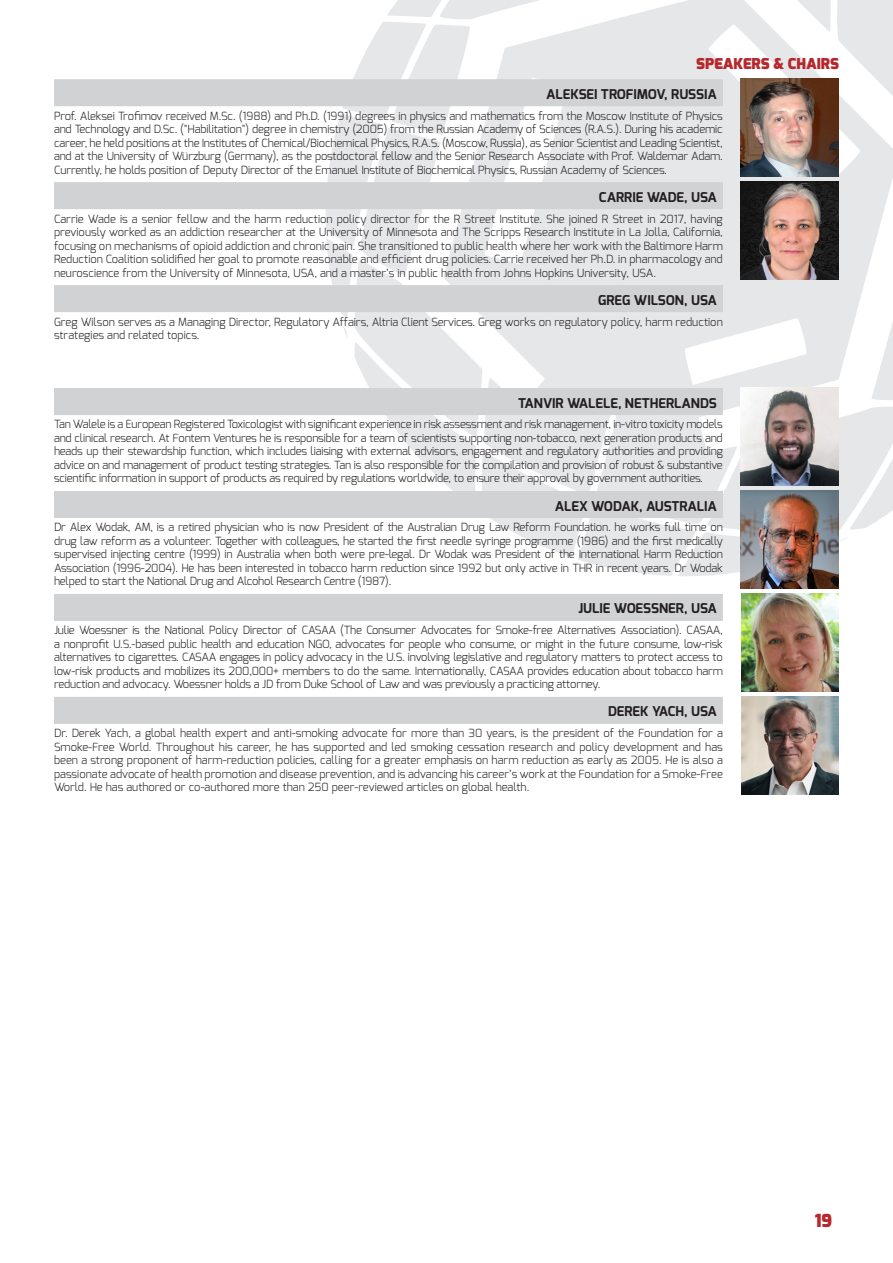
<style>
.page{position:relative;width:893px;height:1263px;background:#fff}
.page>*{position:absolute;margin:0;border:0;box-sizing:border-box;transform-origin:0 0}
.SPOT_Orange_Title{font:900 18px "Exo";color:#b6282d}
.t1{font:900 15px "Exo";color:#b6282d}
.Bio_Name_R{font:700 13.5px "Exo";color:#231f20}
.Bio_Text{font:300 11.25px/13.5px "Exo";letter-spacing:-.01em;color:#231f20;text-align:justify}
</style>
<div class="page">
<svg style="left:353px;top:0;width:540px;height:577px;fill:#e6e7e9"></svg>
<svg style="left:54px;top:79px;width:669px;height:645px"></svg>
<img style="left:741px;top:182px;width:98px;height:98px">
<img style="left:741px;top:388px;width:98px;height:98px">
<img style="left:741px;top:491px;width:98px;height:98px">
<img style="left:741px;top:697px;width:98px;height:97px">
<img style="left:741px;top:594px;width:98px;height:98px">
<img style="left:741px;top:78px;width:98px;height:98px">
<p class="t1" style="left:696px;top:54px;width:144px">SPEAKERS &amp; CHAIRS</p>
<p class="Bio_Name_R" style="left:546px;top:85px;width:172px">ALEKSEI TROFIMOV, RUSSIA</p>
<p class="Bio_Text" style="left:54px;top:109px;width:670px">Prof. Aleksei Trofimov received M.Sc. (1988) and Ph.D. (1991) degrees in physics and mathematics from the Moscow Institute of Physics and Technology and D.Sc. ("Habilitation") degree in chemistry (2005) from the Russian Academy of Sciences (R.A.S.). During his academic career, he held positions at the Institutes of Chemical/Biochemical Physics, R.A.S. (Moscow, Russia), as Senior Scientist and Leading Scientist, and at the University of Würzburg (Germany), as the postdoctoral fellow and the Senior Research Associate with Prof. Waldemar Adam.<br>Currently, he holds position of Deputy Director of the Emanuel Institute of Biochemical Physics, Russian Academy of Sciences.</p>
<p class="Bio_Name_R" style="left:599px;top:188px;width:119px">CARRIE WADE, USA</p>
<p class="Bio_Text" style="left:54px;top:212px;width:670px">Carrie Wade is a senior fellow and the harm reduction policy director for the R Street Institute. She joined R Street in 2017, having previously worked as an addiction researcher at the University of Minnesota and The Scripps Research Institute in La Jolla, California, focusing on mechanisms of opioid addiction and chronic pain. She transitioned to public health where her work with the Baltimore Harm Reduction Coalition solidified her goal to promote reasonable and efficient drug policies. Carrie received her Ph.D. in pharmacology and neuroscience from the University of Minnesota, USA, and a master’s in public health from Johns Hopkins University, USA.</p>
<p class="Bio_Name_R" style="left:598px;top:291px;width:120px">GREG WILSON, USA</p>
<p class="Bio_Text" style="left:54px;top:315px;width:670px">Greg Wilson serves as a Managing Director, Regulatory Affairs, Altria Client Services. Greg works on regulatory policy, harm reduction strategies and related topics.</p>
<p class="Bio_Name_R" style="left:518px;top:394px;width:200px">TANVIR WALELE, NETHERLANDS</p>
<p class="Bio_Text" style="left:54px;top:418px;width:670px">Tan Walele is a European Registered Toxicologist with significant experience in risk assessment and risk management, in-vitro toxicity models and clinical research. At Fontem Ventures he is responsible for a team of scientists supporting non-tobacco, next generation products and heads up their stewardship function, which includes liaising with external advisors, engagement and regulatory authorities and providing advice on and management of product testing strategies. Tan is also responsible for the compilation and provision of robust &amp; substantive scientific information in support of products as required by regulations worldwide, to ensure their approval by government authorities.</p>
<p class="Bio_Name_R" style="left:555px;top:497px;width:164px">ALEX WODAK, AUSTRALIA</p>
<p class="Bio_Text" style="left:54px;top:521px;width:670px">Dr Alex Wodak, AM, is a retired physician who is now President of the Australian Drug Law Reform Foundation. he works full time on drug law reform as a volunteer. Together with colleagues, he started the first needle syringe programme (1986) and the first medically supervised injecting centre (1999) in Australia when both were pre-legal. Dr Wodak was President of the International Harm Reduction Association (1996-2004). He has been interested in tobacco harm reduction since 1992 but only active in THR in recent years. Dr Wodak helped to start the National Drug and Alcohol Research Centre (1987).</p>
<p class="Bio_Name_R" style="left:578px;top:600px;width:140px">JULIE WOESSNER, USA</p>
<p class="Bio_Text" style="left:54px;top:623px;width:670px">Julie Woessner is the National Policy Director of CASAA (The Consumer Advocates for Smoke-free Alternatives Association). CASAA, a nonprofit U.S.-based public health and education NGO, advocates for people who consume, or might in the future consume, low-risk alternatives to cigarettes. CASAA engages in policy advocacy in the U.S. involving legislative and regulatory matters to protect access to low-risk products and mobilizes its 200,000+ members to do the same. Internationally, CASAA provides education about tobacco harm reduction and advocacy. Woessner holds a JD from Duke School of Law and was previously a practicing attorney.</p>
<p class="Bio_Name_R" style="left:608px;top:703px;width:110px">DEREK YACH, USA</p>
<p class="Bio_Text" style="left:54px;top:726px;width:670px">Dr. Derek Yach, a global health expert and anti-smoking advocate for more than 30 years, is the president of the Foundation for a Smoke-Free World. Throughout his career, he has supported and led smoking cessation research and policy development and has been a strong proponent of harm-reduction policies, calling for a greater emphasis on harm reduction as early as 2005. He is also a passionate advocate of health promotion and disease prevention, and is advancing his career’s work at the Foundation for a Smoke-Free World. He has authored or co-authored more than 250 peer-reviewed articles on global health.</p>
<p class="SPOT_Orange_Title" style="left:815px;top:1209px;width:19px">19</p>
</div>
